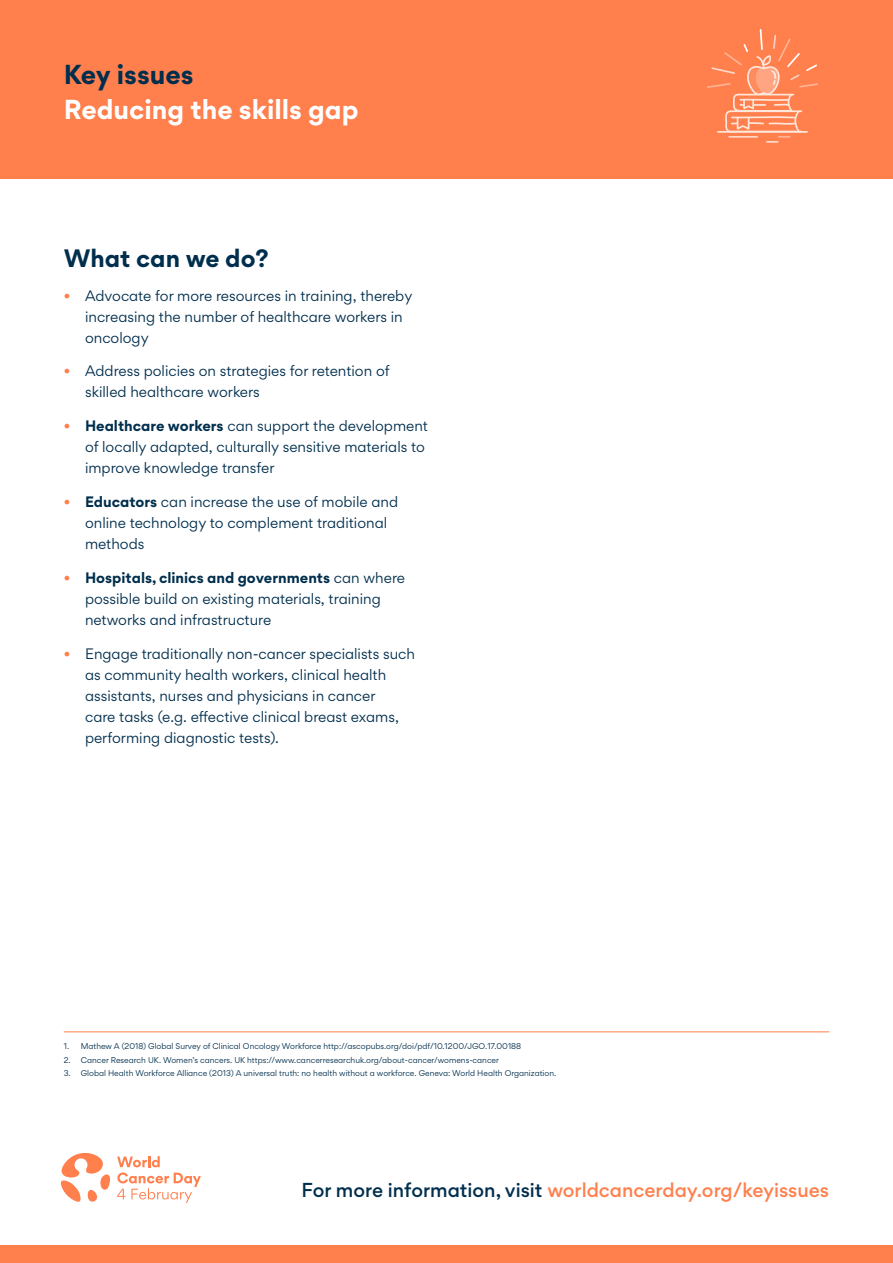
<style>
.page{position:relative;width:893px;height:1263px;background:#fff}
.page>*{position:absolute;margin:0;border:0;box-sizing:border-box;transform-origin:0 0}
.t1{font:700 24.6px "Gordita";color:#fff}
.t2{font:700 24.6px "Gordita";color:#002e4d}
.t3{font:700 22.5px "Gordita";color:#002e4d}
.t4{font:500 18px "Gordita";color:#ff7f4d}
.t5{font:13.5px/21px "Gordita";color:#002e4d}
.t6{font:7.5px "Gordita";color:#002e4d}
.s1{font-weight:700;color:#ff7f4d}
.s2{font-weight:700}
.s3{color:#002e4d}
</style>
<div class="page">
<div style="left:0;top:0;width:893px;height:179px;background:#ff7f4d"></div>
<svg style="left:60px;top:1153px;width:50px;height:49px"></svg>
<svg style="left:117px;top:1156px;width:84px;height:47px"></svg>
<hr style="left:64px;top:1031px;width:765px;height:1px;background:#ff7f4d">
<div style="left:0;top:1246px;width:893px;height:17px;background:#ff7f4d"></div>
<svg style="left:707px;top:29px;width:111px;height:114px"></svg>
<h1 class="t2" style="left:64px;top:55px;width:132px">Key issues</h1>
<h1 class="t1" style="left:64px;top:90px;width:296px">Reducing the skills gap</h1>
<h2 class="t3" style="left:64px;top:240px;width:207px">What can we do?</h2>
<p class="t5" style="left:85px;top:285px;width:329px;text-indent:-21px"><span class="s1">•</span> Advocate for more resources in training, thereby increasing the number of healthcare workers in oncology</p>
<p class="t5" style="left:85px;top:360px;width:306px;text-indent:-21px"><span class="s1">•</span> Address policies on strategies for retention of skilled healthcare workers</p>
<p class="t5" style="left:85px;top:415px;width:344px;text-indent:-21px"><span class="s1">•</span> <span class="s2">Healthcare workers</span> can support the development of locally adapted, culturally sensitive materials to improve knowledge transfer</p>
<p class="t5" style="left:85px;top:491px;width:315px;text-indent:-21px"><span class="s1">•</span> <span class="s2">Educators</span> can increase the use of mobile and online technology to complement traditional methods</p>
<p class="t5" style="left:85px;top:567px;width:321px;text-indent:-21px"><span class="s1">•</span> <span class="s2">Hospitals, clinics and governments</span> can where possible build on existing materials, training networks and infrastructure</p>
<p class="t5" style="left:85px;top:642px;width:332px;text-indent:-21px"><span class="s1">•</span> Engage traditionally non-cancer specialists such as community health workers, clinical health assistants, nurses and physicians in cancer<br>care tasks (e.g. effective clinical breast exams, performing diagnostic tests).</p>
<p class="t6" style="left:64px;top:1041px;width:459px">1. Mathew A (2018) Global Survey of Clinical Oncology Workforce http://ascopubs.org/doi/pdf/10.1200/JGO.17.00188</p>
<p class="t6" style="left:64px;top:1054px;width:437px">2. Cancer Research UK. Women’s cancers. UK https://www.cancerresearchuk.org/about-cancer/womens-cancer</p>
<p class="t6" style="left:64px;top:1068px;width:494px">3. Global Health Workforce Alliance (2013) A universal truth: no health without a workforce. Geneva: World Health Organization.</p>
<h3 class="t4" style="left:302px;top:1177px;width:529px"><span class="s3">For more information, visit</span> worldcancerday.org/keyissues</h3>
</div>
